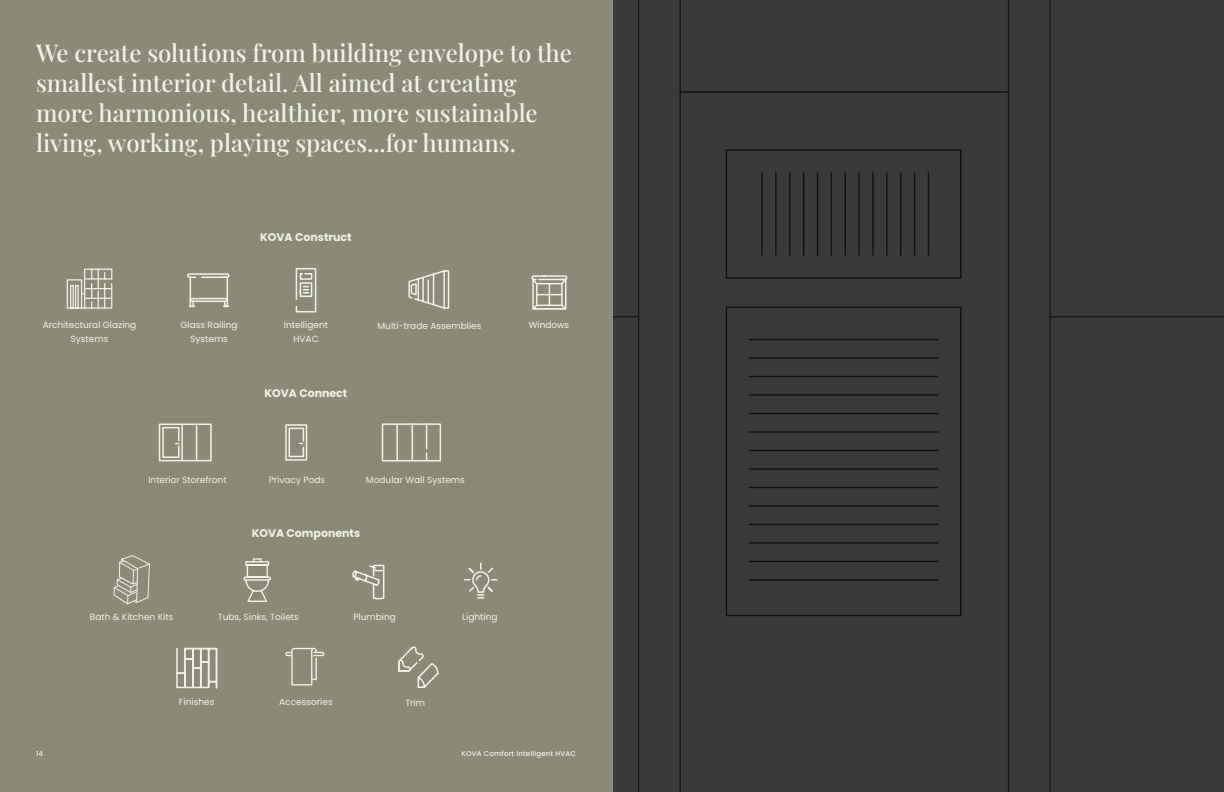
<style>
.page{position:relative;width:1224px;height:792px;background:#fff}
.page>*{position:absolute;margin:0;border:0;box-sizing:border-box;transform-origin:0 0}
.t1{font:500 24px/30px "Playfair Display";color:#f1f1e7}
.t2{font:700 11px "Poppins";color:#f1f1e7}
.t3{font:9px/14px "Poppins";color:#f1f1e7;text-align:center}
.t4{font:500 7px "Poppins";letter-spacing:.025em;color:#f1f1e7}
</style>
<div class="page">
<div style="left:612px;top:0;width:612px;height:792px;background:#3b3b3a"></div>
<hr style="left:638px;top:0;width:1px;height:792px;background:#000">
<svg style="left:613px;top:316px;width:25px;height:1px"></svg>
<hr style="left:1049px;top:316px;width:175px;height:1px;background:#000">
<hr style="left:1008px;top:0;width:1px;height:792px;background:#000">
<hr style="left:680px;top:0;width:1px;height:792px;background:#000">
<hr style="left:1049px;top:0;width:2px;height:792px;background:#000">
<div style="left:726px;top:149px;width:236px;height:130px;border:1px solid #000"></div>
<div style="left:726px;top:306px;width:236px;height:310px;border:1px solid #000"></div>
<hr style="left:928px;top:172px;width:1px;height:84px;background:#000">
<hr style="left:858px;top:172px;width:2px;height:84px;background:#000">
<hr style="left:914px;top:172px;width:1px;height:84px;background:#000">
<hr style="left:845px;top:172px;width:1px;height:84px;background:#000">
<hr style="left:900px;top:172px;width:1px;height:84px;background:#000">
<hr style="left:831px;top:172px;width:1px;height:84px;background:#000">
<hr style="left:886px;top:172px;width:2px;height:84px;background:#000">
<hr style="left:817px;top:172px;width:1px;height:84px;background:#000">
<hr style="left:789px;top:172px;width:1px;height:84px;background:#000">
<hr style="left:872px;top:172px;width:2px;height:84px;background:#000">
<hr style="left:803px;top:172px;width:1px;height:84px;background:#000">
<hr style="left:775px;top:172px;width:2px;height:84px;background:#000">
<hr style="left:761px;top:172px;width:2px;height:84px;background:#000">
<hr style="left:749px;top:339px;width:189px;height:1px;background:#000">
<hr style="left:749px;top:431px;width:189px;height:2px;background:#000">
<hr style="left:749px;top:357px;width:189px;height:2px;background:#000">
<hr style="left:749px;top:450px;width:189px;height:1px;background:#000">
<hr style="left:749px;top:376px;width:189px;height:1px;background:#000">
<hr style="left:749px;top:468px;width:189px;height:2px;background:#000">
<hr style="left:749px;top:394px;width:189px;height:2px;background:#000">
<hr style="left:749px;top:487px;width:189px;height:1px;background:#000">
<hr style="left:749px;top:524px;width:189px;height:1px;background:#000">
<hr style="left:749px;top:413px;width:189px;height:1px;background:#000">
<hr style="left:749px;top:505px;width:189px;height:2px;background:#000">
<hr style="left:749px;top:542px;width:189px;height:2px;background:#000">
<hr style="left:749px;top:561px;width:189px;height:1px;background:#000">
<hr style="left:749px;top:579px;width:189px;height:2px;background:#000">
<hr style="left:679px;top:91px;width:329px;height:2px;background:#000">
<div style="left:0;top:0;width:613px;height:792px;background:#8a8a77"></div>
<svg style="left:162px;top:423px;width:36px;height:39px"></svg>
<div style="left:159px;top:424px;width:53px;height:37px;border:2px solid #f1f1e7"></div>
<svg style="left:288px;top:427px;width:16px;height:31px"></svg>
<div style="left:285px;top:424px;width:22px;height:37px;border:2px solid #f1f1e7"></div>
<svg style="left:381px;top:423px;width:60px;height:39px"></svg>
<svg style="left:464px;top:562px;width:34px;height:37px"></svg>
<svg style="left:352px;top:564px;width:33px;height:36px"></svg>
<svg style="left:243px;top:558px;width:28px;height:44px"></svg>
<svg style="left:113px;top:555px;width:37px;height:50px"></svg>
<svg style="left:66px;top:268px;width:47px;height:41px"></svg>
<svg style="left:531px;top:275px;width:37px;height:35px"></svg>
<svg style="left:408px;top:270px;width:42px;height:39px"></svg>
<svg style="left:187px;top:273px;width:43px;height:35px"></svg>
<svg style="left:295px;top:268px;width:22px;height:45px"></svg>
<svg style="left:398px;top:646px;width:41px;height:42px"></svg>
<svg style="left:285px;top:647px;width:40px;height:39px"></svg>
<svg style="left:176px;top:647px;width:42px;height:42px"></svg>
<p class="t1" style="left:36px;top:36px;width:537px">We create solutions from building envelope to the smallest interior detail. All aimed at creating more harmonious, healthier, more sustainable living, working, playing spaces...for humans.</p>
<p class="t2" style="left:260px;top:231px;width:93px">KOVA Construct</p>
<p class="t3" style="left:43px;top:318px;width:95px">Architectural Glazing<br>Systems</p>
<p class="t3" style="left:284px;top:318px;width:46px">Intelligent</p>
<p class="t3" style="left:529px;top:318px;width:42px">Windows</p>
<p class="t3" style="left:180px;top:318px;width:59px">Glass Railing</p>
<p class="t3" style="left:377px;top:319px;width:106px">Multi-trade Assemblies</p>
<p class="t3" style="left:190px;top:332px;width:39px">Systems</p>
<p class="t3" style="left:293px;top:332px;width:27px">HVAC</p>
<p class="t2" style="left:265px;top:387px;width:84px">KOVA Connect</p>
<p class="t3" style="left:148px;top:473px;width:80px">Interior Storefront</p>
<p class="t3" style="left:269px;top:473px;width:58px">Privacy Pods</p>
<p class="t3" style="left:366px;top:473px;width:100px">Modular Wall Systems</p>
<p class="t2" style="left:252px;top:527px;width:110px">KOVA Components</p>
<p class="t3" style="left:90px;top:610px;width:85px">Bath &amp; Kitchen Kits</p>
<p class="t3" style="left:218px;top:610px;width:82px">Tubs, Sinks, Toilets</p>
<p class="t3" style="left:353px;top:610px;width:44px">Plumbing</p>
<p class="t3" style="left:462px;top:610px;width:37px">Lighting</p>
<p class="t3" style="left:179px;top:695px;width:37px">Finishes</p>
<p class="t3" style="left:279px;top:695px;width:55px">Accessories</p>
<p class="t3" style="left:405px;top:696px;width:21px">Trim</p>
<p class="t4" style="left:36px;top:749px;width:9px">14</p>
<p class="t4" style="left:462px;top:749px;width:116px">KOVA Comfort Intelligent HVAC</p>
</div>
